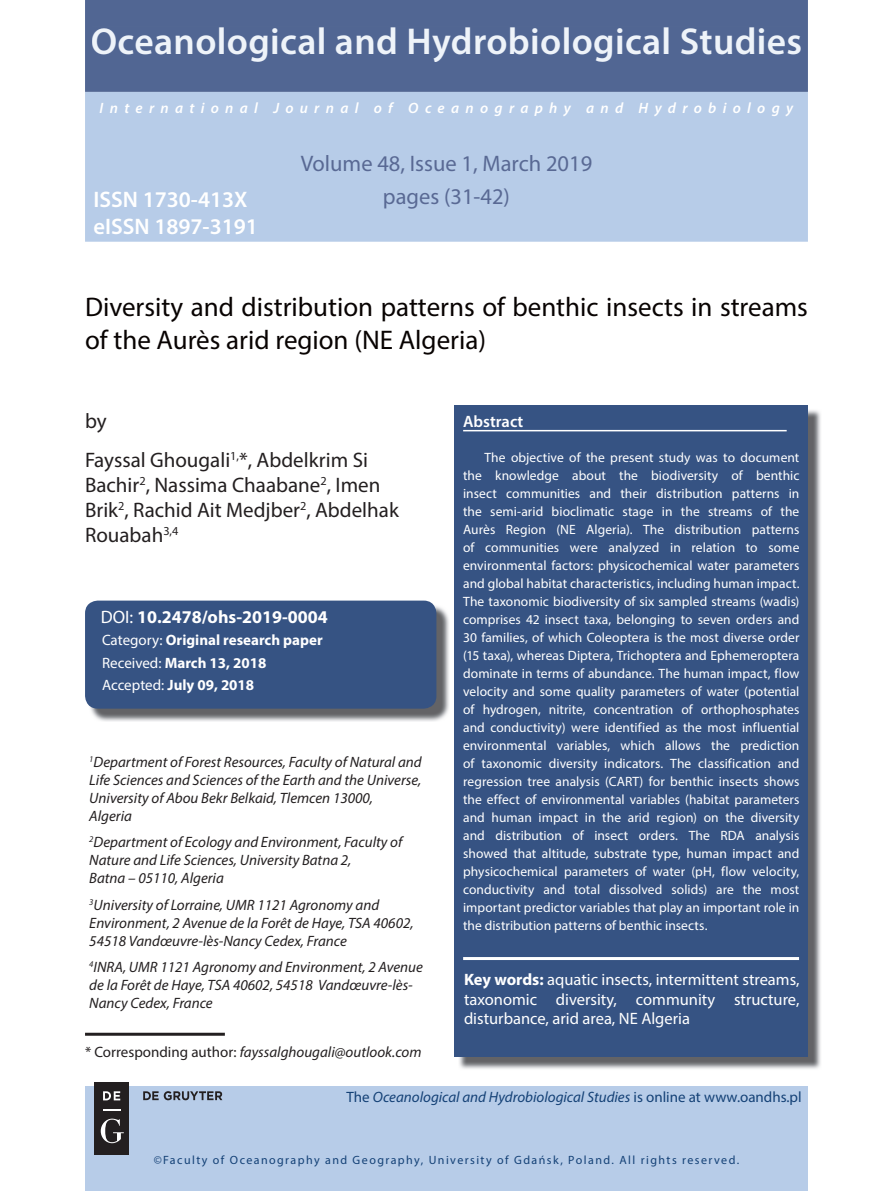
<style>
.page{position:relative;width:893px;height:1191px;background:#fff}
.page>*{position:absolute;margin:0;border:0;box-sizing:border-box;transform-origin:0 0}
.t1{font:600 37.5px "Myriad Pro";letter-spacing:.01em;color:#eef3f9}
.t2{font:27px/32.4px "Myriad Pro";color:#080302}
.t3{font:22.5px "Myriad Pro";color:#596994}
.t4{font:600 22.5px/27px "Myriad Pro";color:#fff}
.t5{font:21px/25.2px "Myriad Pro";color:#231f20}
.t6{font:700 18px "Myriad Pro";color:#fff}
.t7{font:16.5px/19.8px "Myriad Pro";color:#fff;text-align:justify}
.t8{font:600 16.5px "Myriad Pro";color:#fff}
.t9{font:italic 15px/18px "Myriad Pro";color:#231f20}
.t10{font:700 15px/22.5px "Myriad Pro";color:#fff}
.t11{font:italic 15px "Myriad Pro";color:#144176}
.t12{font:italic 600 15px "Myriad Pro";letter-spacing:.42em;color:#fff}
.t13{font:13.5px/18px "Myriad Pro";letter-spacing:.005em;color:#fff;text-align:justify}
.t14{font:12px "Myriad Pro";letter-spacing:.12em;color:#144176}
.s1{font-weight:400}
.s2{font-style:normal}
.s3{font-weight:700}
</style>
<div class="page">
<div style="left:85px;top:1086px;width:723px;height:105px;background:#b7cce8"></div>
<div style="left:85px;top:92px;width:723px;height:150px;background:#b7cce8"></div>
<div style="left:85px;top:0;width:723px;height:92px;background:#516693"></div>
<div style="left:92px;top:27px;width:709px;height:35px;background:#516693"></div>
<hr style="left:85px;top:1032px;width:140px;height:3px;background:#231f20">
<img style="left:89px;top:604px;width:360px;height:117px">
<div style="left:85px;top:600px;width:351px;height:108px;background:#365383;border-radius:13px"></div>
<img style="left:459px;top:410px;width:362px;height:659px">
<div style="left:455px;top:405px;width:353px;height:652px;background:#365383"></div>
<hr style="left:463px;top:430px;width:324px;height:1px;background:#fff">
<div style="left:94px;top:1082px;width:35px;height:73px;background:#231f20"></div>
<svg style="left:103px;top:1109px;width:17px;height:1px"></svg>
<svg style="left:103px;top:1091px;width:17px;height:9px"></svg>
<svg style="left:101px;top:1118px;width:23px;height:25px"></svg>
<svg style="left:143px;top:1091px;width:79px;height:9px"></svg>
<hr style="left:463px;top:957px;width:336px;height:3px;background:#fff">
<h1 class="t1" style="left:91px;top:17px;width:713px">Oceanological and Hydrobiological Studies</h1>
<p class="t12" style="left:100px;top:99px;width:695px">International Journal of Oceanography and Hydrobiology</p>
<h3 class="t4" style="left:94px;top:185px;width:166px">ISSN 1730-413X eISSN 1897-3191</h3>
<h3 class="t3" style="left:301px;top:150px;width:293px">Volume 48, Issue 1, March 2019</h3>
<h3 class="t3" style="left:383px;top:182px;width:129px">pages (31-42)</h3>
<h2 class="t2" style="left:85px;top:290px;width:724px">Diversity and distribution patterns of benthic insects in streams of the Aurès arid region (NE Algeria)</h2>
<h3 class="t5" style="left:85px;top:408px;width:23px">by</h3>
<h3 class="t5" style="left:85px;top:446px;width:315px">Fayssal Ghougali<sup>1,</sup>*, Abdelkrim Si<br>Bachir<sup>2</sup>, Nassima Chaabane<sup>2</sup>, Imen<br>Brik<sup>2</sup>, Rachid Ait Medjber<sup>2</sup>, Abdelhak<br>Rouabah<sup>3,4</sup></h3>
<h3 class="t6" style="left:101px;top:605px;width:229px"><span class="s1">DOI:</span> 10.2478/ohs-2019-0004</h3>
<p class="t10" style="left:102px;top:628px;width:222px"><span class="s1">Category:</span> Original research paper<br><span class="s1">Received:</span> March 13, 2018<br><span class="s1">Accepted:</span> July 09, 2018</p>
<p class="t9" style="left:89px;top:752px;width:334px"><sup>1</sup>Department of Forest Resources, Faculty of Natural and Life Sciences and Sciences of the Earth and the Universe, University of Abou Bekr Belkaid, Tlemcen 13000,<br>Algeria</p>
<p class="t9" style="left:89px;top:833px;width:315px"><sup>2</sup>Department of Ecology and Environment, Faculty of<br>Nature and Life Sciences, University Batna 2,<br>Batna – 05110, Algeria</p>
<p class="t9" style="left:89px;top:895px;width:326px"><sup>3</sup>University of Lorraine, UMR 1121 Agronomy and<br>Environment, 2 Avenue de la Forêt de Haye, TSA 40602,<br>54518 Vandœuvre-lès-Nancy Cedex, France</p>
<p class="t9" style="left:89px;top:958px;width:335px"><sup>4</sup>INRA, UMR 1121 Agronomy and Environment, 2 Avenue de la Forêt de Haye, TSA 40602, 54518 Vandœuvre-lès-<br>Nancy Cedex, France</p>
<p class="t9" style="left:85px;top:1042px;width:338px"><span class="s2">* Corresponding author:</span> fayssalghougali@outlook.com</p>
<p class="t8" style="left:463px;top:411px;width:62px">Abstract</p>
<p class="t13" style="left:463px;top:448px;width:338px;text-indent:21px">The objective of the present study was to document the knowledge about the biodiversity of benthic insect communities and their distribution patterns in the semi-arid bioclimatic stage in the streams of the Aurès Region (NE Algeria). The distribution patterns of communities were analyzed in relation to some environmental factors: physicochemical water parameters and global habitat characteristics, including human impact.<br>The taxonomic biodiversity of six sampled streams (wadis) comprises 42 insect taxa, belonging to seven orders and 30 families, of which Coleoptera is the most diverse order (15 taxa), whereas Diptera, Trichoptera and Ephemeroptera dominate in terms of abundance. The human impact, flow velocity and some quality parameters of water (potential of hydrogen, nitrite, concentration of orthophosphates and conductivity) were identified as the most influential environmental variables, which allows the prediction of taxonomic diversity indicators. The classification and regression tree analysis (CART) for benthic insects shows the effect of environmental variables (habitat parameters and human impact in the arid region) on the diversity and distribution of insect orders. The RDA analysis showed that altitude, substrate type, human impact and physicochemical parameters of water (pH, flow velocity, conductivity and total dissolved solids) are the most important predictor variables that play an important role in the distribution patterns of benthic insects.</p>
<p class="t7" style="left:464px;top:969px;width:337px"><span class="s3">Key words:</span> aquatic insects, intermittent streams, taxonomic diversity, community structure, disturbance, arid area, NE Algeria</p>
<p class="t11" style="left:346px;top:1088px;width:457px"><span class="s2">The</span> Oceanological and Hydrobiological Studies <span class="s2">is online at www.oandhs.pl</span></p>
<p class="t14" style="left:154px;top:1152px;width:587px">©Faculty of Oceanography and Geography, University of Gdańsk, Poland. All rights reserved.</p>
</div>
